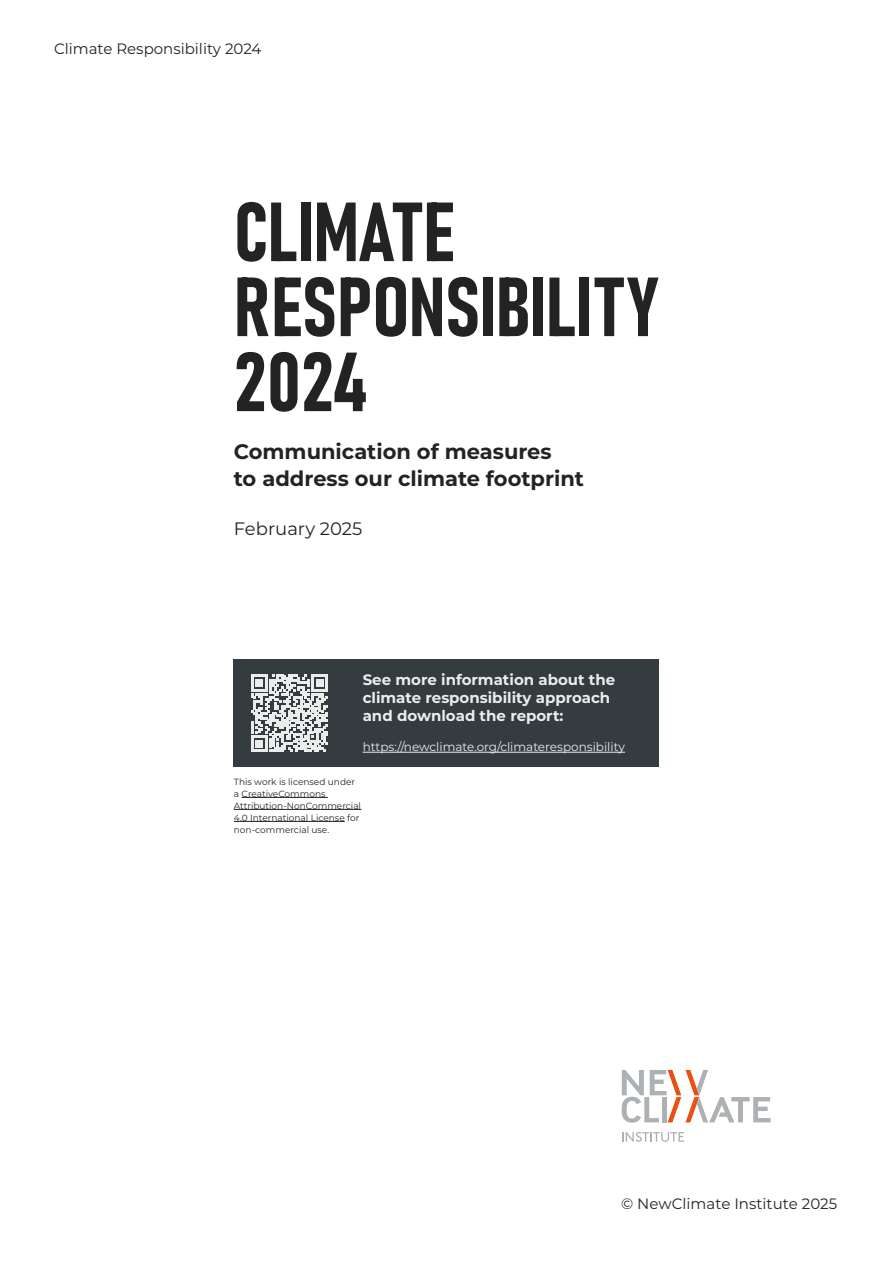
<style>
.page{position:relative;width:893px;height:1263px;background:#fff}
.page>*{position:absolute;margin:0;border:0;box-sizing:border-box;transform-origin:0 0}
.t1{font:82.5px/75px "Bahnschrift";color:#232321}
.t2{font:700 21px/27px "Montserrat";color:#232321}
.t3{font:18px "Montserrat";color:#232321}
.t4{font:700 15px/18px "Montserrat";color:#ebecec}
.t5{font:15px "Montserrat";color:#232321}
.t6{font:12px "Montserrat";color:#ebecec}
.t7{font:9px/12px "Montserrat";color:#232321}
</style>
<div class="page">
<div style="left:234px;top:660px;width:425px;height:107px;background:#343c40"></div>
<hr style="left:363px;top:752px;width:262px;height:1px;background:#ebecec">
<svg style="left:251px;top:675px;width:77px;height:77px"></svg>
<hr style="left:242px;top:797px;width:86px;height:1px;background:#232321">
<hr style="left:234px;top:809px;width:127px;height:1px;background:#232321">
<hr style="left:234px;top:821px;width:111px;height:1px;background:#232321">
<svg style="left:622px;top:1132px;width:62px;height:10px"></svg>
<svg style="left:622px;top:1070px;width:148px;height:53px"></svg>
<h3 class="t5" style="left:54px;top:38px;width:209px">Climate Responsibility 2024</h3>
<h1 class="t1" style="left:234px;top:189px;width:425px">CLIMATE<br>RESPONSIBILITY<br>2024</h1>
<h2 class="t2" style="left:234px;top:437px;width:352px">Communication of measures<br>to address our climate footprint</h2>
<h3 class="t3" style="left:234px;top:516px;width:130px">February 2025</h3>
<h3 class="t4" style="left:363px;top:670px;width:254px">See more information about the climate responsibility approach and download the report:</h3>
<h3 class="t6" style="left:363px;top:738px;width:264px">https://newclimate.org/climateresponsibility</h3>
<p class="t7" style="left:234px;top:775px;width:129px">This work is licensed under a CreativeCommons<br>Attribution-NonCommercial<br>4.0 International License for non-commercial use.</p>
<h3 class="t5" style="left:621px;top:1193px;width:218px">© NewClimate Institute 2025</h3>
</div>
